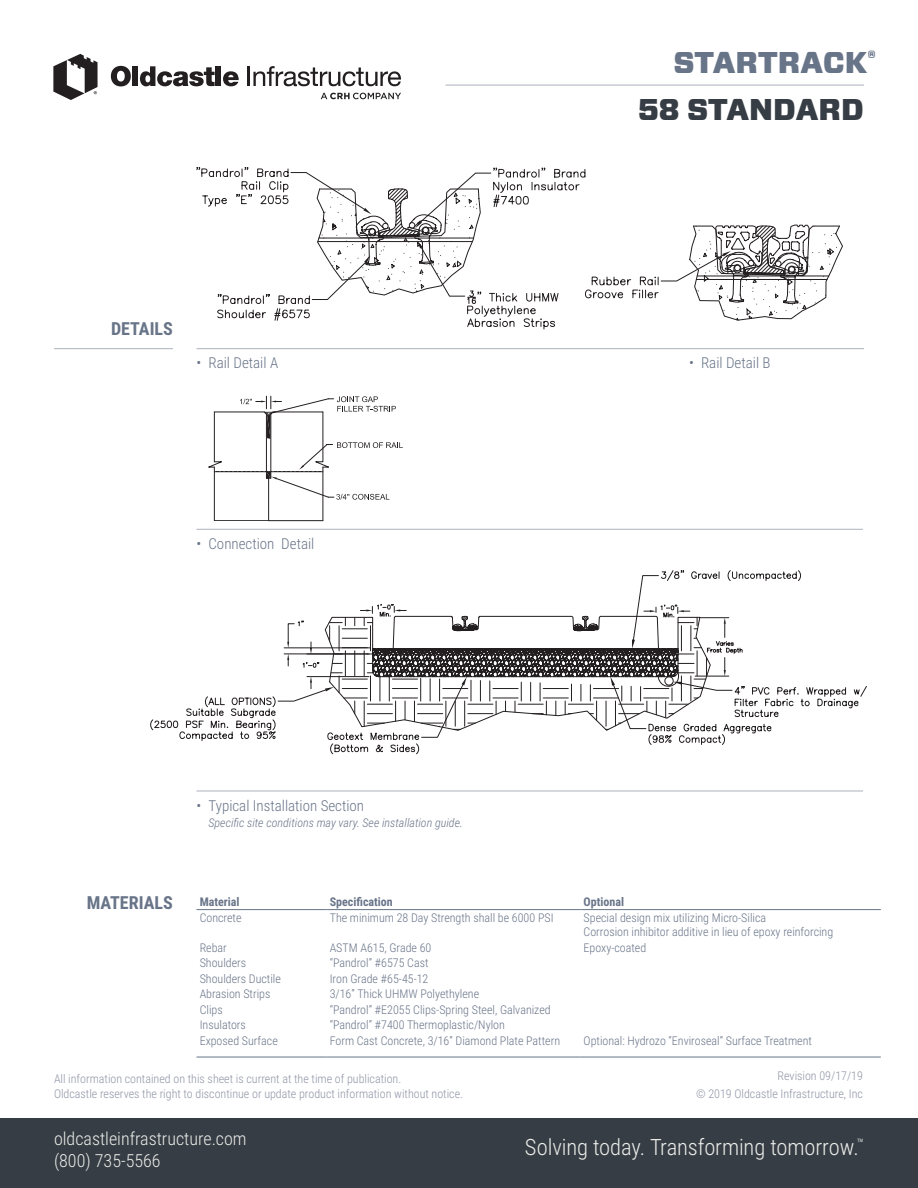
<style>
.page{position:relative;width:918px;height:1188px;background:#fff}
.page>*{position:absolute;margin:0;border:0;box-sizing:border-box;transform-origin:0 0}
.t1{font:900 30px "Forza";color:#363d44}
.t2{font:900 30px "Forza";color:#687488}
.t3{font:300 22.5px "Roboto Condensed";letter-spacing:-.005em;color:#ecedea}
.t4{font:300 18px "Roboto Condensed";color:#ecedea}
.t5{font:700 18px "Roboto Condensed";color:#687488}
.t6{font:300 15px "Roboto Condensed";color:#687488}
.t7{font:300 12px/14.4px "Roboto Condensed";color:#687488}
.t8{font:300 12px/15px "Roboto Condensed";color:#8e94a5}
.t9{font:italic 300 12px "Roboto Condensed";color:#687488}
.t10{font:700 12px "Roboto Condensed";color:#687488}
</style>
<div class="page">
<div style="left:0;top:1119px;width:918px;height:69px;background:#363d44"></div>
<svg style="left:111px;top:66px;width:20px;height:20px"></svg>
<div style="left:133px;top:66px;width:5px;height:20px;background:#231f20"></div>
<svg style="left:140px;top:66px;width:75px;height:20px"></svg>
<div style="left:216px;top:66px;width:5px;height:20px;background:#231f20"></div>
<svg style="left:223px;top:71px;width:16px;height:15px"></svg>
<hr style="left:247px;top:66px;width:3px;height:20px;background:#231f20">
<svg style="left:253px;top:66px;width:148px;height:20px"></svg>
<svg style="left:53px;top:54px;width:45px;height:46px"></svg>
<svg style="left:321px;top:93px;width:80px;height:6px"></svg>
<hr style="left:446px;top:85px;width:418px;height:1px;background:#687488">
<hr style="left:196px;top:348px;width:668px;height:1px;background:#687488">
<hr style="left:54px;top:348px;width:119px;height:1px;background:#687488">
<hr style="left:196px;top:790px;width:667px;height:2px;background:#687488">
<hr style="left:196px;top:529px;width:667px;height:1px;background:#687488">
<svg style="left:196px;top:167px;width:647px;height:162px"></svg>
<hr style="left:269px;top:520px;width:54px;height:1px;background:#231f20">
<hr style="left:214px;top:467px;width:1px;height:54px;background:#231f20">
<hr style="left:268px;top:478px;width:1px;height:43px;background:#231f20">
<hr style="left:214px;top:520px;width:55px;height:1px;background:#231f20">
<hr style="left:323px;top:467px;width:1px;height:54px;background:#231f20">
<svg style="left:208px;top:396px;width:195px;height:104px"></svg>
<svg style="left:150px;top:570px;width:717px;height:184px"></svg>
<hr style="left:196px;top:1057px;width:131px;height:1px;background:#687488">
<hr style="left:327px;top:1057px;width:253px;height:1px;background:#687488">
<hr style="left:580px;top:1057px;width:301px;height:1px;background:#687488">
<hr style="left:196px;top:909px;width:131px;height:1px;background:#687488">
<hr style="left:327px;top:909px;width:253px;height:1px;background:#687488">
<hr style="left:580px;top:909px;width:301px;height:1px;background:#687488">
<h1 class="t2" style="left:674px;top:42px;width:204px">STARTRACK<sup>®</sup></h1>
<h1 class="t1" style="left:638px;top:90px;width:227px">58 STANDARD</h1>
<h3 class="t5" style="left:111px;top:316px;width:63px">DETAILS</h3>
<p class="t6" style="left:196px;top:352px;width:83px">• Rail Detail A</p>
<p class="t6" style="left:689px;top:352px;width:83px">• Rail Detail B</p>
<p class="t6" style="left:196px;top:533px;width:119px">• Connection Detail</p>
<p class="t6" style="left:196px;top:795px;width:169px">• Typical Installation Section</p>
<p class="t9" style="left:208px;top:814px;width:256px">Specific site conditions may vary. See installation guide.</p>
<h3 class="t5" style="left:87px;top:890px;width:88px">MATERIALS</h3>
<p class="t10" style="left:200px;top:894px;width:41px">Material</p>
<p class="t10" style="left:330px;top:894px;width:65px">Specification</p>
<p class="t10" style="left:584px;top:894px;width:42px">Optional</p>
<p class="t7" style="left:200px;top:910px;width:43px">Concrete</p>
<p class="t7" style="left:330px;top:910px;width:225px">The minimum 28 Day Strength shall be 6000 PSI</p>
<p class="t7" style="left:584px;top:910px;width:251px">Special design mix utilizing Micro-Silica<br>Corrosion inhibitor additive in lieu of epoxy reinforcing</p>
<p class="t7" style="left:200px;top:940px;width:29px">Rebar</p>
<p class="t7" style="left:330px;top:940px;width:103px">ASTM A615, Grade 60</p>
<p class="t7" style="left:584px;top:940px;width:64px">Epoxy-coated</p>
<p class="t7" style="left:200px;top:955px;width:48px">Shoulders</p>
<p class="t7" style="left:330px;top:955px;width:100px">“Pandrol” #6575 Cast</p>
<p class="t7" style="left:200px;top:971px;width:83px">Shoulders Ductile</p>
<p class="t7" style="left:330px;top:971px;width:100px">Iron Grade #65-45-12</p>
<p class="t7" style="left:200px;top:986px;width:72px">Abrasion Strips</p>
<p class="t7" style="left:330px;top:986px;width:151px">3/16” Thick UHMW Polyethylene</p>
<p class="t7" style="left:200px;top:1002px;width:25px">Clips</p>
<p class="t7" style="left:330px;top:1002px;width:223px">“Pandrol” #E2055 Clips-Spring Steel, Galvanized</p>
<p class="t7" style="left:200px;top:1017px;width:48px">Insulators</p>
<p class="t7" style="left:330px;top:1017px;width:177px">“Pandrol” #7400 Thermoplastic/Nylon</p>
<p class="t7" style="left:200px;top:1033px;width:80px">Exposed Surface</p>
<p class="t7" style="left:330px;top:1033px;width:232px">Form Cast Concrete, 3/16” Diamond Plate Pattern</p>
<p class="t7" style="left:584px;top:1033px;width:230px">Optional: Hydrozo “Enviroseal” Surface Treatment</p>
<p class="t8" style="left:54px;top:1071px;width:411px">All information contained on this sheet is current at the time of publication.<br>Oldcastle reserves the right to discontinue or update product information without notice.</p>
<h3 class="t4" style="left:54px;top:1126px;width:194px">oldcastleinfrastructure.com</h3>
<h3 class="t4" style="left:54px;top:1148px;width:108px">(800) 735-5566</h3>
<p class="t8" style="left:778px;top:1068px;width:87px">Revision 09/17/19</p>
<p class="t8" style="left:696px;top:1086px;width:168px">© 2019 Oldcastle Infrastructure, Inc</p>
<h2 class="t3" style="left:525px;top:1132px;width:341px">Solving today. Transforming tomorrow.<sup>™</sup></h2>
</div>
